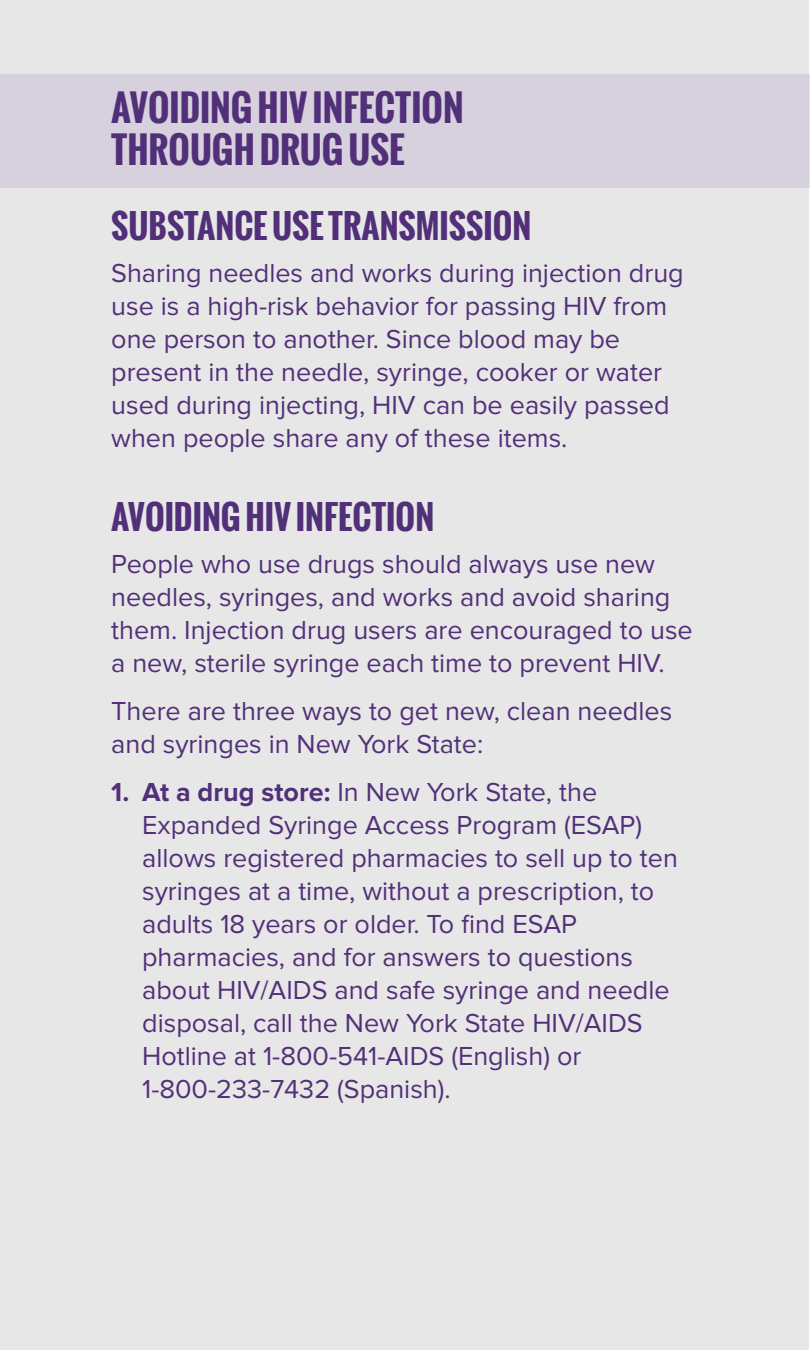
<style>
.page{position:relative;width:810px;height:1350px;background:#fff}
.page>*{position:absolute;margin:0;border:0;box-sizing:border-box;transform-origin:0 0}
.t1{font:700 36px/42px "Oswald";color:#523079}
.t2{font:700 33px "Oswald";color:#523079}
.t3{font:27px/33px "Proxima Nova";color:#523079}
.s1{font-weight:700}
</style>
<div class="page">
<div style="left:0;top:0;width:809px;height:1350px;background:#e6e7e6"></div>
<div style="left:0;top:74px;width:810px;height:114px;background:#d6d1dd"></div>
<h1 class="t1" style="left:111px;top:87px;width:354px">AVOIDING HIV INFECTION<br>THROUGH DRUG USE</h1>
<p class="t2" style="left:111px;top:201px;width:422px">SUBSTANCE USE TRANSMISSION</p>
<p class="t3" style="left:111px;top:257px;width:574px">Sharing needles and works during injection drug use is a high-risk behavior for passing HIV from one person to another. Since blood may be present in the needle, syringe, cooker or water used during injecting, HIV can be easily passed when people share any of these items.</p>
<p class="t2" style="left:111px;top:492px;width:325px">AVOIDING HIV INFECTION</p>
<p class="t3" style="left:111px;top:548px;width:583px">People who use drugs should always use new needles, syringes, and works and avoid sharing them. Injection drug users are encouraged to use a new, sterile syringe each time to prevent HIV.</p>
<p class="t3" style="left:111px;top:695px;width:562px">There are three ways to get new, clean needles and syringes in New York State:</p>
<p class="t3" style="left:142px;top:776px;width:537px;text-indent:-31px"><span class="s1">1. At a drug store:</span> In New York State, the Expanded Syringe Access Program (ESAP) allows registered pharmacies to sell up to ten syringes at a time, without a prescription, to adults 18 years or older. To find ESAP pharmacies, and for answers to questions about HIV/AIDS and safe syringe and needle disposal, call the New York State HIV/AIDS Hotline at 1-800-541-AIDS (English) or 1-800-233-7432 (Spanish).</p>
</div>
